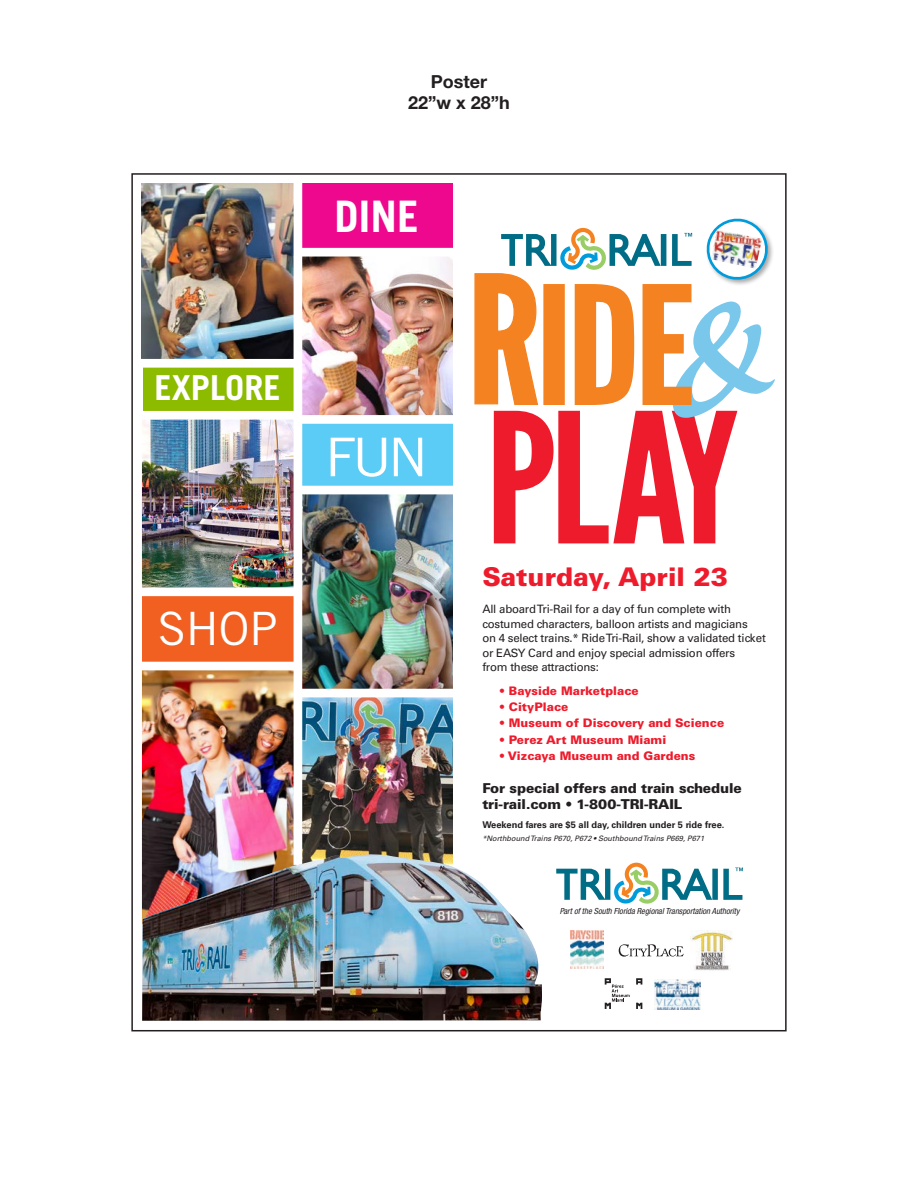
<style>
.page{position:relative;width:918px;height:1188px;background:#fff}
.page>*{position:absolute;margin:0;border:0;box-sizing:border-box;transform-origin:0 0}
.t1{font:53.4px "Trade Gothic";color:#fff;scale:1.05 1}
.t2{font:45.9px "Trade Gothic";color:#fff}
.t3{font:700 43.5px "Trade Gothic";color:#fff}
.t4{font:700 34.35px "Trade Gothic";color:#fff}
.t5{font:900 25.8px "Univers";color:#ee1b2c}
.t6{font:700 18px/21.6px "Helvetica Neue";color:#231f20;text-align:center}
.t7{font:900 13.65px/16.2px "Univers";letter-spacing:-.01em;color:#231f20}
.t8{font:900 11.85px "Univers";color:#ee1b2c}
.t9{font:11.55px/14.7px "Univers";letter-spacing:-.02em;color:#231f20}
.t10{font:700 9.3px "Univers";color:#231f20}
.t11{font:italic condensed 8.4px "Helvetica Neue";color:#231f20}
.t12{font:italic 7.5px "Univers";color:#231f20}
</style>
<div class="page">
<img style="left:302px;top:494px;width:151px;height:195px">
<img style="left:142px;top:183px;width:152px;height:176px">
<img style="left:142px;top:670px;width:152px;height:184px">
<div style="left:299px;top:420px;width:154px;height:70px;background:#5accf5"></div>
<div style="left:142px;top:592px;width:155px;height:73px;background:#f26021"></div>
<div style="left:297px;top:183px;width:156px;height:70px;background:#ed088d"></div>
<img style="left:142px;top:420px;width:152px;height:167px">
<img style="left:302px;top:257px;width:151px;height:158px">
<svg style="left:556px;top:863px;width:156px;height:41px"></svg>
<div style="left:712px;top:869px;width:6px;height:31px;background:#006c85"></div>
<svg style="left:723px;top:868px;width:20px;height:32px"></svg>
<img style="left:570px;top:931px;width:33px;height:38px">
<svg style="left:619px;top:944px;width:65px;height:13px"></svg>
<img style="left:655px;top:979px;width:46px;height:31px">
<img style="left:692px;top:931px;width:41px;height:40px">
<svg style="left:474px;top:218px;width:301px;height:325px"></svg>
<img style="left:711px;top:229px;width:51px;height:40px">
<svg style="left:636px;top:978px;width:6px;height:7px"></svg>
<svg style="left:636px;top:1003px;width:6px;height:6px"></svg>
<svg style="left:605px;top:978px;width:25px;height:31px"></svg>
<div style="left:143px;top:363px;width:154px;height:53px;background:#8dbb00"></div>
<img style="left:302px;top:697px;width:151px;height:157px">
<div style="left:294px;top:183px;width:8px;height:682px;background:#fff"></div>
<div style="left:137px;top:359px;width:161px;height:9px;background:#fff"></div>
<div style="left:302px;top:248px;width:157px;height:9px;background:#fff"></div>
<div style="left:137px;top:662px;width:157px;height:8px;background:#fff"></div>
<div style="left:137px;top:587px;width:157px;height:9px;background:#fff"></div>
<div style="left:137px;top:411px;width:157px;height:9px;background:#fff"></div>
<div style="left:296px;top:486px;width:160px;height:8px;background:#fff"></div>
<div style="left:296px;top:415px;width:160px;height:9px;background:#fff"></div>
<img style="left:142px;top:854px;width:400px;height:167px">
<p class="t6" style="left:408px;top:70px;width:103px">Poster<br>22”w x 28”h</p>
<p class="t3" style="left:334px;top:189px;width:86px">DINE</p>
<p class="t4" style="left:155px;top:367px;width:128px">EXPLORE</p>
<p class="t1" style="left:325px;top:425px;width:100px">FUN</p>
<p class="t2" style="left:158px;top:601px;width:121px">SHOP</p>
<p class="t5" style="left:482px;top:560px;width:247px">Saturday, April 23</p>
<p class="t9" style="left:482px;top:602px;width:285px">All aboard Tri-Rail for a day of fun complete with costumed characters, balloon artists and magicians<br>on 4 select trains.* Ride Tri-Rail, show a validated ticket or EASY Card and enjoy special admission offers<br>from these attractions:</p>
<p class="t8" style="left:499px;top:683px;width:141px">• Bayside Marketplace</p>
<p class="t8" style="left:499px;top:700px;width:71px">• CityPlace</p>
<p class="t8" style="left:499px;top:716px;width:227px">• Museum of Discovery and Science</p>
<p class="t8" style="left:499px;top:732px;width:169px">• Perez Art Museum Miami</p>
<p class="t8" style="left:499px;top:748px;width:198px">• Vizcaya Museum and Gardens</p>
<p class="t7" style="left:482px;top:780px;width:261px">For special offers and train schedule tri-rail.com • 1-800-TRI-RAIL</p>
<p class="t10" style="left:482px;top:819px;width:244px">Weekend fares are $5 all day, children under 5 ride free.</p>
<p class="t12" style="left:482px;top:833px;width:223px">* Northbound Trains P670, P672 • Southbound Trains P669, P671</p>
<p class="t11" style="left:560px;top:907px;width:181px">Part of the South Florida Regional Transportation Authority</p>
</div>
